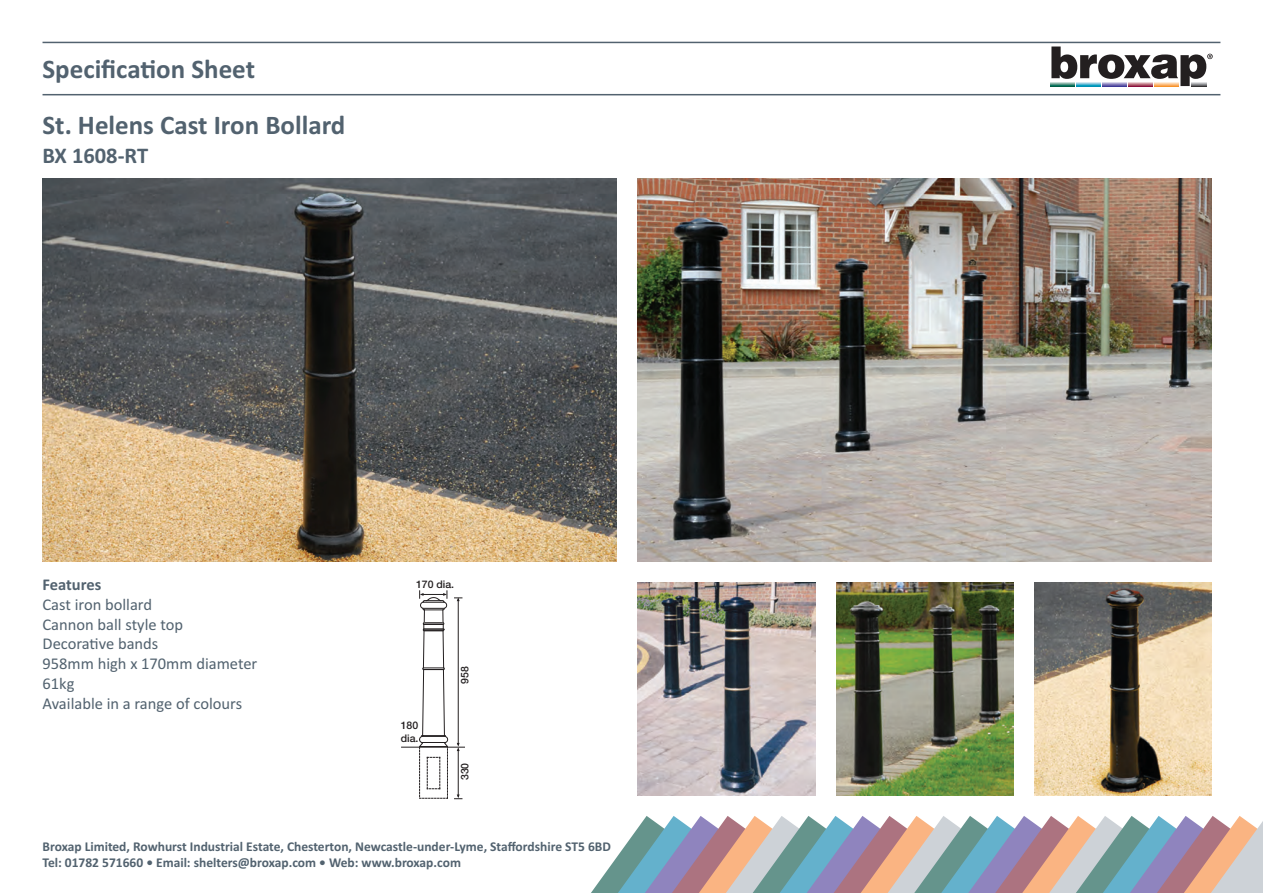
<style>
.page{position:relative;width:1263px;height:893px;background:#fff}
.page>*{position:absolute;margin:0;border:0;box-sizing:border-box;transform-origin:0 0}
.t1{font:700 27px "Calibri";color:#52626f}
.t2{font:700 22.5px "Calibri";color:#52626f}
.t3{font:16.5px/19.8px "Calibri";color:#52626f}
.t4{font:700 16.5px "Calibri";color:#52626f}
.t5{font:700 13.5px/16.2px "Calibri";color:#52626f}
.t6{font:500 10.5px/12.6px "Helvetica Neue";color:#231f20}
</style>
<div class="page">
<svg style="left:1050px;top:46px;width:157px;height:41px"></svg>
<svg style="left:1051px;top:47px;width:162px;height:39px"></svg>
<svg style="left:1051px;top:81px;width:23px;height:5px"></svg>
<svg style="left:1077px;top:81px;width:23px;height:5px"></svg>
<svg style="left:1103px;top:81px;width:23px;height:5px"></svg>
<svg style="left:1129px;top:81px;width:23px;height:5px"></svg>
<svg style="left:1155px;top:81px;width:23px;height:5px"></svg>
<svg style="left:1192px;top:81px;width:14px;height:5px"></svg>
<hr style="left:43px;top:94px;width:1177px;height:1px;background:#52626f">
<hr style="left:43px;top:42px;width:1177px;height:1px;background:#52626f">
<img style="left:43px;top:179px;width:574px;height:383px">
<svg style="left:591px;top:816px;width:672px;height:77px;background:#acabb2"></svg>
<img style="left:638px;top:179px;width:574px;height:383px">
<hr style="left:458px;top:599px;width:1px;height:146px;background:#231f20">
<svg style="left:454px;top:597px;width:8px;height:4px"></svg>
<hr style="left:458px;top:749px;width:1px;height:47px;background:#231f20">
<svg style="left:454px;top:794px;width:8px;height:5px"></svg>
<svg style="left:457px;top:743px;width:3px;height:8px"></svg>
<svg style="left:419px;top:590px;width:29px;height:21px"></svg>
<svg style="left:419px;top:622px;width:29px;height:177px"></svg>
<hr style="left:401px;top:747px;width:64px;height:1px;background:#231f20">
<img style="left:638px;top:583px;width:177px;height:212px">
<img style="left:836px;top:583px;width:177px;height:212px">
<img style="left:1035px;top:583px;width:177px;height:212px">
<h1 class="t1" style="left:43px;top:53px;width:214px">Specification Sheet</h1>
<h1 class="t1" style="left:43px;top:109px;width:304px">St. Helens Cast Iron Bollard</h1>
<h2 class="t2" style="left:43px;top:142px;width:107px">BX 1608-RT</h2>
<p class="t4" style="left:43px;top:575px;width:60px">Features</p>
<p class="t3" style="left:43px;top:594px;width:216px">Cast iron bollard<br>Cannon ball style top<br>Decorative bands<br>958mm high x 170mm diameter<br>61kg<br>Available in a range of colours</p>
<p class="t6" style="left:416px;top:579px;width:40px">170 dia.</p>
<p class="t6" style="left:401px;top:720px;width:19px">180 dia.</p>
<p class="t6" style="left:460px;top:684px;width:19px;rotate:-90deg">958</p>
<p class="t6" style="left:460px;top:780px;width:19px;rotate:-90deg">330</p>
<p class="t5" style="left:43px;top:838px;width:570px">Broxap Limited, Rowhurst Industrial Estate, Chesterton, Newcastle-under-Lyme, Staffordshire ST5 6BD<br>Tel: 01782 571660 • Email: shelters@broxap.com • Web: www.broxap.com</p>
</div>
